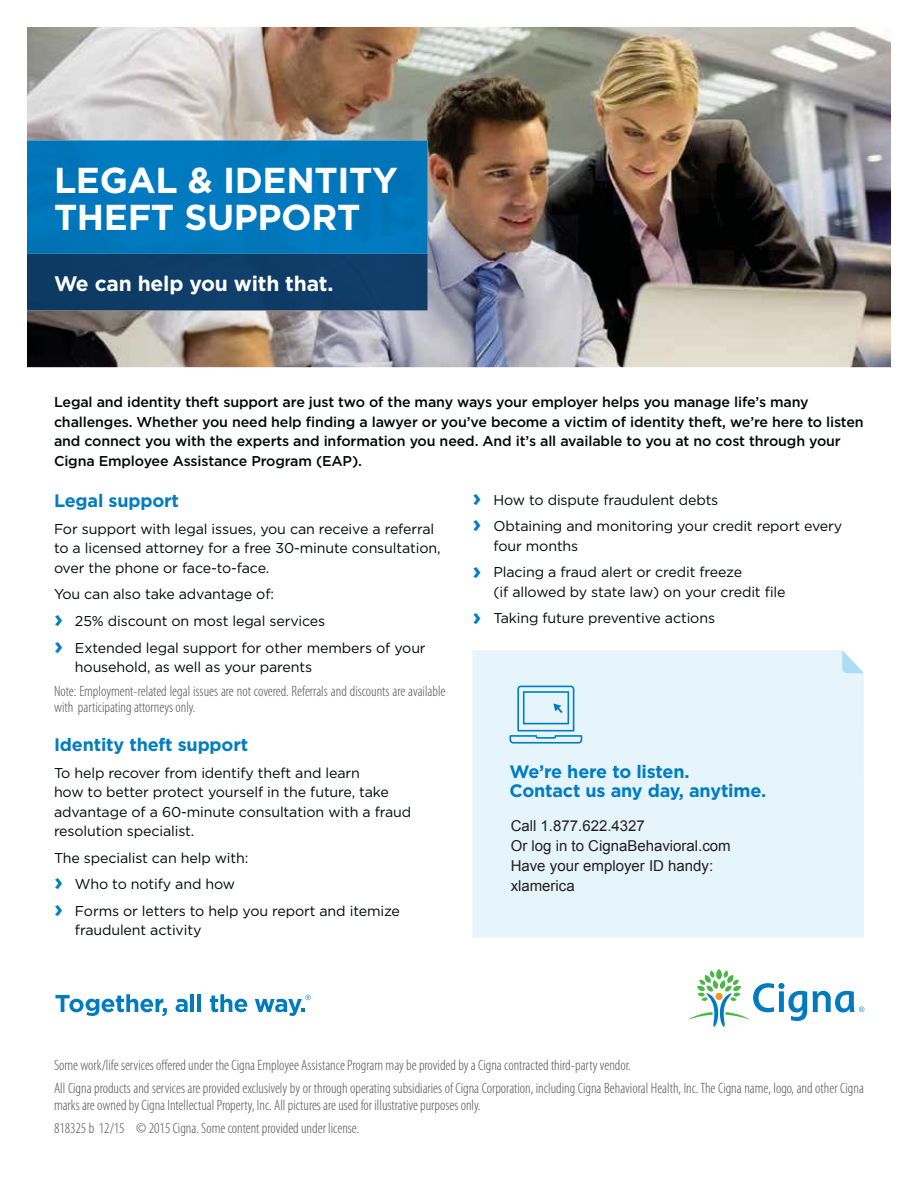
<style>
.page{position:relative;width:918px;height:1188px;background:#fff}
.page>*{position:absolute;margin:0;border:0;box-sizing:border-box;transform-origin:0 0}
.t1{font:700 36px/37.5px "Gotham";letter-spacing:-.01em;color:#fff}
.t2{font:700 21px "Gotham";letter-spacing:-.01em;color:#fff}
.t3{font:700 18px/19.5px "Gotham";letter-spacing:-.01em;color:#007dc3}
.t4{font:300 condensed 15px/23.5px "Myriad Pro";color:#4e4f52}
.t5{font:15px/20px "Arial";color:#231f20}
.t6{font:14.25px/26.5px "Gotham";letter-spacing:-.01em;color:#030806}
.t7{font:500 14.25px/19.5px "Gotham";letter-spacing:-.01em;color:#030806}
.s1{font-weight:700;font-size:24px;color:#007dc3}
</style>
<div class="page">
<div style="left:473px;top:650px;width:391px;height:288px;background:#e6f4fb"></div>
<svg style="left:842px;top:650px;width:22px;height:23px"></svg>
<svg style="left:509px;top:686px;width:73px;height:58px;background:#b8dcef"></svg>
<img style="left:27px;top:27px;width:864px;height:340px">
<img style="left:428px;top:140px;width:1px;height:114px">
<div style="left:27px;top:140px;width:401px;height:114px;background:#0078bc"></div>
<div style="left:27px;top:254px;width:401px;height:56px;background:#0f3d67"></div>
<svg style="left:55px;top:994px;width:112px;height:22px"></svg>
<svg style="left:176px;top:999px;width:12px;height:13px"></svg>
<hr style="left:190px;top:994px;width:4px;height:18px;background:#007bc0">
<hr style="left:197px;top:994px;width:4px;height:18px;background:#007bc0">
<svg style="left:210px;top:994px;width:37px;height:18px"></svg>
<svg style="left:255px;top:995px;width:56px;height:21px"></svg>
<svg style="left:688px;top:969px;width:176px;height:58px"></svg>
<h1 class="t1" style="left:54px;top:164px;width:345px">LEGAL &amp; IDENTITY<br>THEFT SUPPORT</h1>
<h2 class="t2" style="left:54px;top:275px;width:281px">We can help you with that.</h2>
<p class="t7" style="left:54px;top:394px;width:811px">Legal and identity theft support are just two of the many ways your employer helps you manage life’s many challenges. Whether you need help finding a lawyer or you’ve become a victim of identity theft, we’re here to listen and connect you with the experts and information you need. And it’s all available to you at no cost through your Cigna Employee Assistance Program (EAP).</p>
<p class="t3" style="left:54px;top:493px;width:126px">Legal support</p>
<p class="t6" style="left:54px;top:520px;width:388px;line-height:19.5px">For support with legal issues, you can receive a referral to a licensed attorney for a free 30-minute consultation, over the phone or face-to-face.</p>
<p class="t6" style="left:54px;top:582px;width:373px">You can also take advantage of:<br><span class="s1">›</span> 25% discount on most legal services<br><span class="s1">›</span> Extended legal support for other members of your</p>
<p class="t6" style="left:75px;top:655px;width:239px">household, as well as your parents</p>
<p class="t4" style="left:54px;top:683px;width:393px;line-height:16.5px">Note: Employment-related legal issues are not covered. Referrals and discounts are available with participating attorneys only.</p>
<p class="t3" style="left:54px;top:736px;width:196px">Identity theft support</p>
<p class="t6" style="left:54px;top:764px;width:359px;line-height:19.5px">To help recover from identify theft and learn<br>how to better protect yourself in the future, take advantage of a 60-minute consultation with a fraud resolution specialist.</p>
<p class="t6" style="left:54px;top:845px;width:348px">The specialist can help with:<br><span class="s1">›</span> Who to notify and how<br><span class="s1">›</span> Forms or letters to help you report and itemize</p>
<p class="t6" style="left:75px;top:918px;width:128px">fraudulent activity</p>
<p class="t6" style="left:473px;top:488px;width:371px"><span class="s1">›</span> How to dispute fraudulent debts<br><span class="s1">›</span> Obtaining and monitoring your credit report every</p>
<p class="t6" style="left:473px;top:534px;width:271px;text-indent:21px">four months<br><span class="s1">›</span> Placing a fraud alert or credit freeze</p>
<p class="t6" style="left:473px;top:580px;width:315px;text-indent:21px">(if allowed by state law) on your credit file <span class="s1">›</span> Taking future preventive actions</p>
<p class="t3" style="left:509px;top:763px;width:258px">We’re here to listen.<br>Contact us any day, anytime.</p>
<p class="t5" style="left:511px;top:816px;width:222px">Call 1.877.622.4327<br>Or log in to CignaBehavioral.com<br>Have your employer ID handy: xlamerica</p>
<p class="t4" style="left:54px;top:1054px;width:811px">Some work/life services offered under the Cigna Employee Assistance Program may be provided by a Cigna contracted third-party vendor.<br>All Cigna products and services are provided exclusively by or through operating subsidiaries of Cigna Corporation, including Cigna Behavioral Health, Inc. The Cigna name, logo, and other Cigna</p>
<p class="t4" style="left:54px;top:1094px;width:428px">marks are owned by Cigna Intellectual Property, Inc. All pictures are used for illustrative purposes only.<br>818325 b 12/15 © 2015 Cigna. Some content provided under license.</p>
</div>
